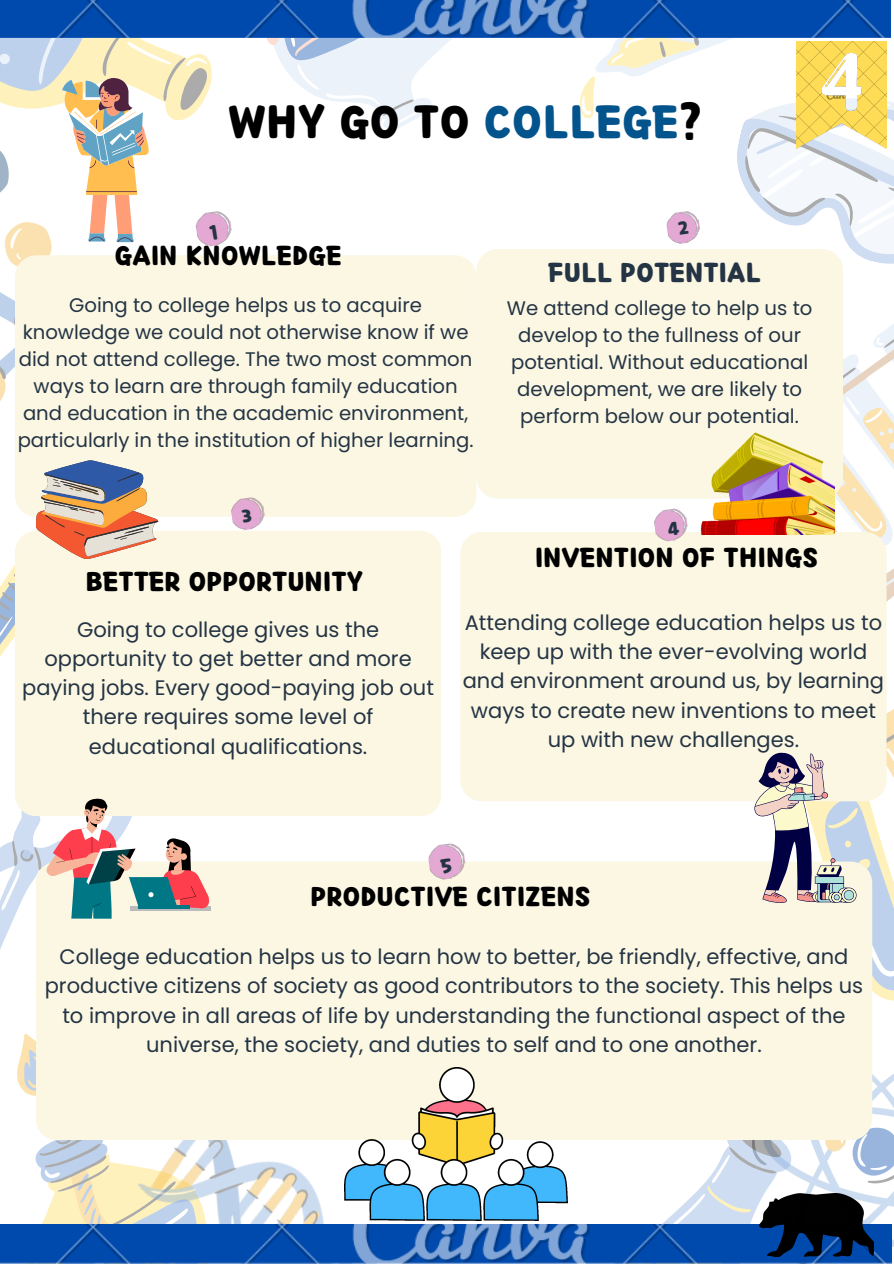
<style>
.page{position:relative;width:894px;height:1264px;background:#fff}
.page>*{position:absolute;margin:0;border:0;box-sizing:border-box;transform-origin:0 0}
.t1{font:48.3px "TT Claytoy R";color:#000}
.t2{font:28.5px "TT Claytoy R";color:#000}
.t3{font:28.5px "TT Claytoy R";color:#243444}
.t4{font:21px/29.2px "Poppins";color:#243444;text-align:center}
.t5{font:19.65px/27px "Poppins";color:#243444;text-align:center}
.s1{color:#03548c}
</style>
<div class="page">
<svg style="left:0;top:1140px;width:113px;height:123px"></svg>
<svg style="left:834px;top:323px;width:59px;height:271px"></svg>
<img style="left:113px;top:1140px;width:318px;height:123px">
<img style="left:0;top:292px;width:15px;height:109px">
<img style="left:829px;top:1033px;width:64px;height:230px">
<svg style="left:578px;top:1140px;width:251px;height:123px"></svg>
<svg style="left:0;top:842px;width:36px;height:253px"></svg>
<img style="left:0;top:1224px;width:891px;height:38px">
<img style="left:759px;top:1193px;width:114px;height:63px">
<div style="left:476px;top:280px;width:366px;height:218px;background:#fbf7e3"></div>
<div style="left:15px;top:280px;width:461px;height:236px;background:#fbf7e3"></div>
<div style="left:15px;top:531px;width:426px;height:285px;background:#fbf7e3"></div>
<img style="left:229px;top:496px;width:37px;height:35px">
<div style="left:460px;top:532px;width:426px;height:269px;background:#fbf7e3"></div>
<img style="left:652px;top:508px;width:37px;height:35px">
<div style="left:36px;top:861px;width:835px;height:279px;background:#fbf7e3"></div>
<img style="left:426px;top:843px;width:41px;height:38px">
<svg style="left:753px;top:671px;width:140px;height:342px;background:#e3e0d6"></svg>
<hr style="left:131px;top:906px;width:80px;height:4px;background:#bbb">
<svg style="left:12px;top:797px;width:197px;height:121px"></svg>
<img style="left:344px;top:1067px;width:223px;height:153px">
<svg style="left:0;top:460px;width:158px;height:292px;background:#ece1d1"></svg>
<img style="left:697px;top:433px;width:137px;height:101px">
<svg style="left:0;top:0;width:893px;height:280px"></svg>
<svg style="left:242px;top:509px;width:10px;height:14px"></svg>
<svg style="left:667px;top:521px;width:12px;height:15px"></svg>
<svg style="left:440px;top:858px;width:12px;height:16px"></svg>
<p class="t1" style="left:228px;top:99px;width:475px">WHY GO TO <span class="s1">COLLEGE</span>?</p>
<p class="t2" style="left:114px;top:242px;width:228px">GAIN KNOWLEDGE</p>
<p class="t5" style="left:18px;top:291px;width:457px">Going to college helps us to acquire knowledge we could not otherwise know if we did not attend college. The two most common ways to learn are through family education and education in the academic environment, particularly in the institution of higher learning.</p>
<p class="t3" style="left:548px;top:259px;width:214px">FULL POTENTIAL</p>
<p class="t5" style="left:506px;top:295px;width:307px">We attend college to help us to develop to the fullness of our potential. Without educational development, we are likely to perform below our potential.</p>
<p class="t2" style="left:86px;top:568px;width:279px">BETTER OPPORTUNITY</p>
<p class="t2" style="left:534px;top:544px;width:285px">INVENTION OF THINGS</p>
<p class="t4" style="left:22px;top:614px;width:413px">Going to college gives us the opportunity to get better and more paying jobs. Every good-paying job out there requires some level of educational qualifications.</p>
<p class="t4" style="left:462px;top:608px;width:423px">Attending college education helps us to keep up with the ever-evolving world and environment around us, by learning ways to create new inventions to meet up with new challenges.</p>
<p class="t2" style="left:310px;top:882px;width:281px">PRODUCTIVE CITIZENS</p>
<p class="t4" style="left:45px;top:942px;width:819px">College education helps us to learn how to better, be friendly, effective, and productive citizens of society as good contributors to the society. This helps us to improve in all areas of life by understanding the functional aspect of the universe, the society, and duties to self and to one another.</p>
</div>
